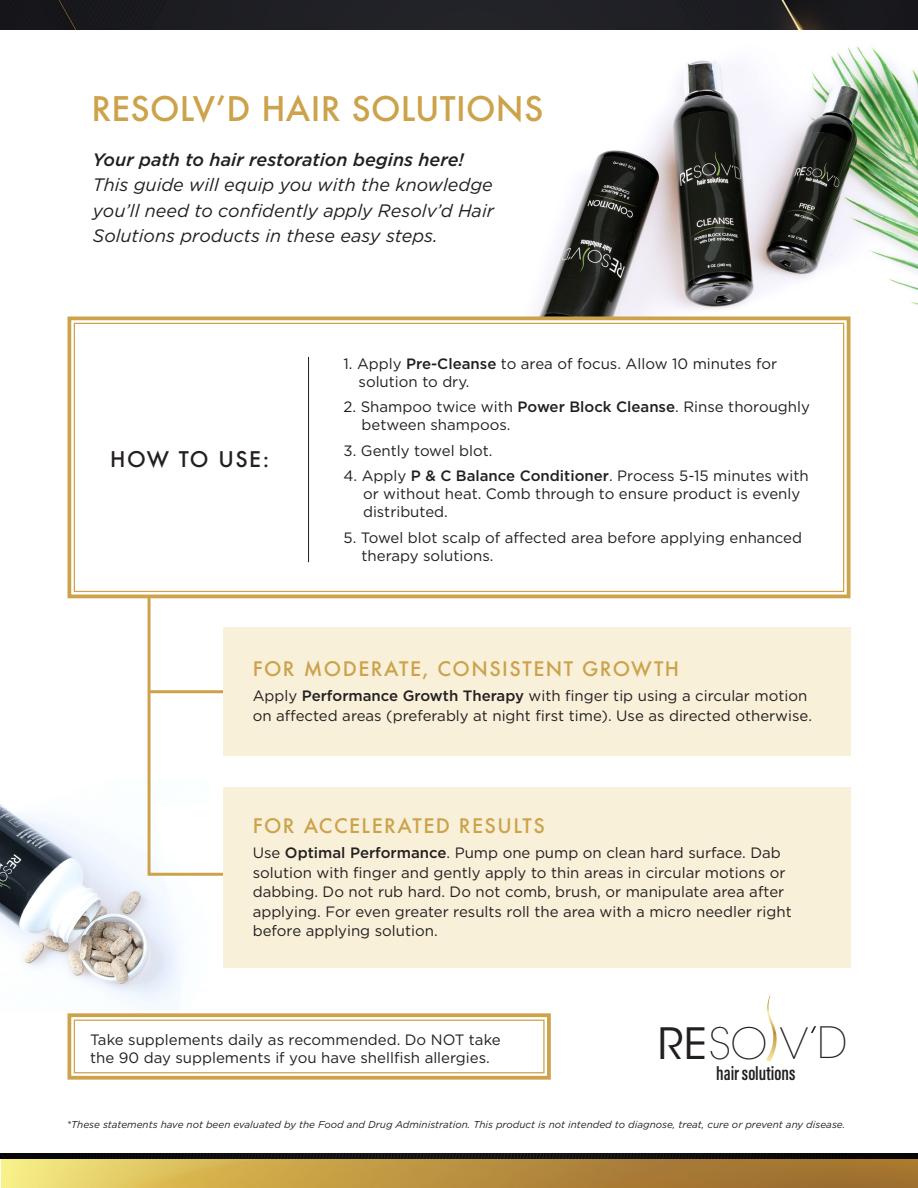
<style>
.page{position:relative;width:918px;height:1188px;background:#fff}
.page>*{position:absolute;margin:0;border:0;box-sizing:border-box;transform-origin:0 0}
.t1{font:200 42.9px "ITC Avant Garde Std";color:#231f20}
.t2{font:500 33px "Futura";letter-spacing:.01em;color:#cca24b}
.t3{font:500 21px "Futura";letter-spacing:.075em;color:#231f20}
.t4{font:600 19.95px "Acumin Pro Extra Cond";color:#231f20}
.t5{font:500 19.5px "Futura";letter-spacing:.075em;color:#cca24b}
.t6{font:italic 18px/25.5px "Gotham";color:#231f20}
.t7{font:italic 500 18px "Gotham";color:#231f20}
.t8{font:15px/18px "Gotham";color:#231f20}
.t9{font:italic 10.05px "Gotham";color:#231f20}
.s1{font-weight:500}
.s2{font-weight:400}
</style>
<div class="page">
<img style="left:537px;top:47px;width:381px;height:268px">
<img style="left:0;top:0;width:918px;height:29px">
<img style="left:0;top:804px;width:181px;height:205px">
<svg style="left:146px;top:600px;width:110px;height:277px"></svg>
<hr style="left:149px;top:690px;width:83px;height:3px;background:#cca24b">
<svg style="left:67px;top:1013px;width:484px;height:67px"></svg>
<div style="left:74px;top:1020px;width:471px;height:53px;border:1px solid #cca24b"></div>
<svg style="left:766px;top:995px;width:11px;height:67px"></svg>
<div style="left:223px;top:628px;width:628px;height:128px;background:#f8f0d9"></div>
<div style="left:223px;top:787px;width:628px;height:181px;background:#f8f0d9"></div>
<svg style="left:67px;top:315px;width:784px;height:285px"></svg>
<hr style="left:308px;top:357px;width:1px;height:205px;background:#231f20">
<img style="left:2px;top:1159px;width:916px;height:29px">
<img style="left:0;top:1153px;width:918px;height:6px">
<p class="t2" style="left:91px;top:86px;width:453px">RESOLV’D HAIR SOLUTIONS</p>
<p class="t7" style="left:93px;top:148px;width:373px">Your path to hair restoration begins here!</p>
<p class="t6" style="left:93px;top:172px;width:401px">This guide will equip you with the knowledge</p>
<p class="t6" style="left:93px;top:197px;width:403px">you’ll need to confidently apply Resolv’d Hair<br>Solutions products in these easy steps.</p>
<p class="t3" style="left:110px;top:445px;width:160px">HOW TO USE:</p>
<p class="t8" style="left:359px;top:354px;width:420px;text-indent:-15px">1. Apply <span class="s1">Pre-Cleanse</span> to area of focus. Allow 10 minutes for solution to dry.</p>
<p class="t8" style="left:362px;top:398px;width:450px;text-indent:-18px">2. Shampoo twice with <span class="s1">Power Block Cleanse</span>. Rinse thoroughly between shampoos.</p>
<p class="t8" style="left:344px;top:441px;width:150px">3. Gently towel blot.</p>
<p class="t8" style="left:363px;top:467px;width:447px;text-indent:-20px">4. Apply <span class="s1">P &amp; C Balance Conditioner</span>. Process 5-15 minutes with or without heat. Comb through to ensure product is evenly distributed.</p>
<p class="t8" style="left:362px;top:528px;width:442px;text-indent:-18px">5. Towel blot scalp of affected area before applying enhanced therapy solutions.</p>
<p class="t5" style="left:253px;top:655px;width:428px">FOR MODERATE, CONSISTENT GROWTH</p>
<p class="t8" style="left:253px;top:686px;width:561px;line-height:19.5px">Apply <span class="s1">Performance Growth Therapy</span> with finger tip using a circular motion on affected areas (preferably at night first time). Use as directed otherwise.</p>
<p class="t5" style="left:253px;top:812px;width:294px">FOR ACCELERATED RESULTS</p>
<p class="t8" style="left:253px;top:843px;width:541px;line-height:19.5px">Use <span class="s1">Optimal Performance</span>. Pump one pump on clean hard surface. Dab solution with finger and gently apply to thin areas in circular motions or dabbing. Do not rub hard. Do not comb, brush, or manipulate area after applying. For even greater results roll the area with a micro needler right before applying solution.</p>
<p class="t8" style="left:90px;top:1030px;width:412px">Take supplements daily as recommended. Do NOT take the 90 day supplements if you have shellfish allergies.</p>
<p class="t1" style="left:658px;top:1018px;width:191px"><span class="s2">RE</span>SO V D</p>
<p class="t4" style="left:716px;top:1061px;width:81px">hair solutions</p>
<p class="t9" style="left:67px;top:1118px;width:780px">*These statements have not been evaluated by the Food and Drug Administration. This product is not intended to diagnose, treat, cure or prevent any disease.</p>
</div>
